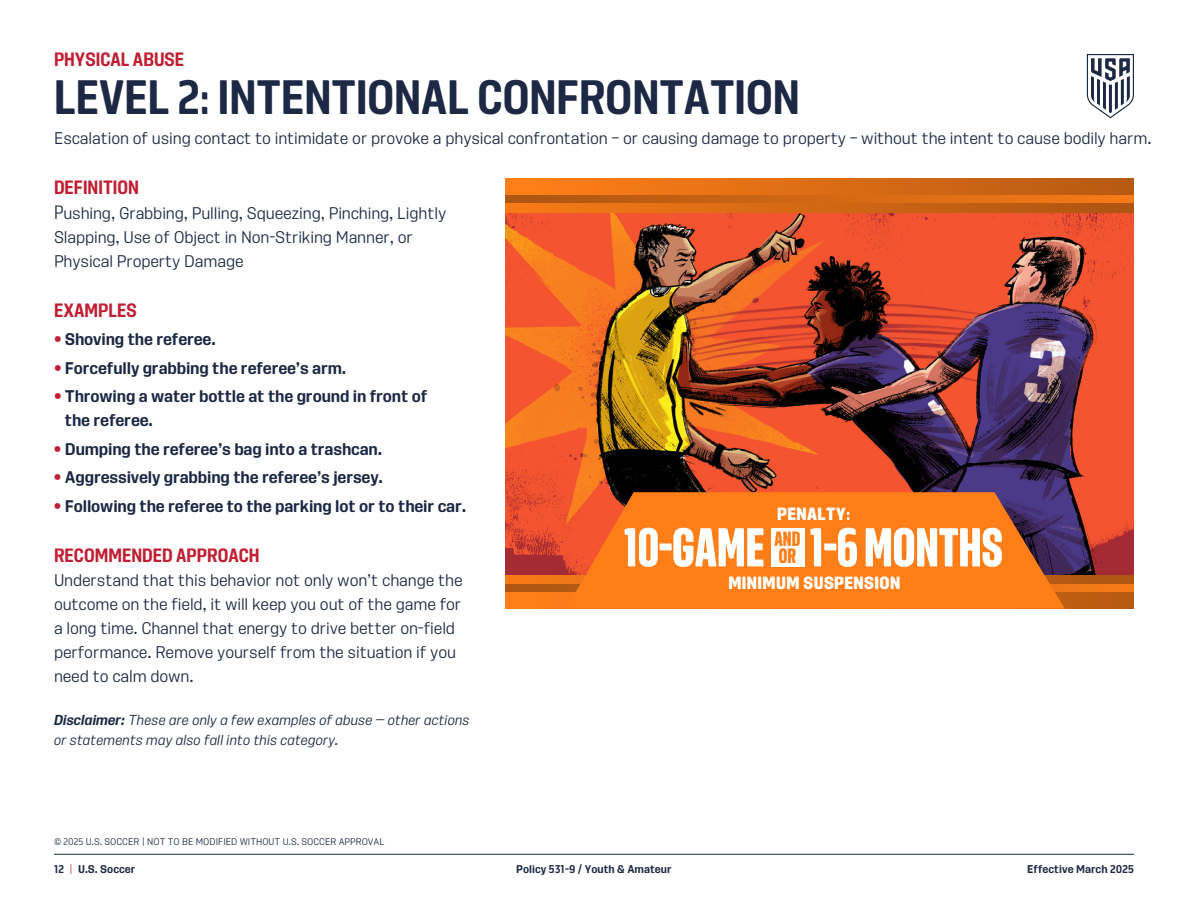
<style>
.page{position:relative;width:1188px;height:918px;background:#fff}
.page>*{position:absolute;margin:0;border:0;box-sizing:border-box;transform-origin:0 0}
.t1{font:900 51px "USSF90 Minutes Display Cond";color:#fff}
.t2{font:700 45px "USSF90 Minutes Display";color:#1c2844}
.t3{font:900 19.35px/16.5px "USSF90 Minutes Display Cond";color:#ff7e17}
.t4{font:700 18px "USSF90 Minutes Display";color:#c11f33}
.t5{font:900 16.5px "USSF90 Minutes Display";letter-spacing:.025em;color:#fff}
.t6{font:300 15.75px/24px "USSF90 Minutes Text";letter-spacing:-.01em;color:#1c2844}
.t7{font:700 15.75px/24px "USSF90 Minutes Text";letter-spacing:-.01em;color:#1c2844}
.t8{font:italic 300 13.5px/19.5px "USSF90 Minutes Text";letter-spacing:-.01em;color:#1c2844}
.t9{font:700 10.5px "USSF90 Minutes Text";color:#1c2844}
.t10{font:300 9px "USSF90 Minutes Text";color:#1c2844}
.s1{font-family:"USSF90 Minutes Display";font-size:18px}
.s2{color:#c11f33}
.s3{font-weight:700}
.s4{font-weight:300;color:#c11f33}
</style>
<div class="page">
<img style="left:505px;top:212px;width:628px;height:363px">
<svg style="left:505px;top:584px;width:628px;height:9px"></svg>
<svg style="left:505px;top:575px;width:628px;height:9px"></svg>
<svg style="left:505px;top:593px;width:628px;height:16px"></svg>
<svg style="left:505px;top:195px;width:628px;height:8px"></svg>
<svg style="left:505px;top:203px;width:628px;height:9px"></svg>
<div style="left:505px;top:178px;width:628px;height:17px;background:linear-gradient(to right,#ff7f17,#b65a12)"></div>
<svg style="left:566px;top:492px;width:499px;height:117px;fill:#ff7e17"></svg>
<div style="left:771px;top:528px;width:33px;height:38px;background:#fff"></div>
<hr style="left:54px;top:854px;width:1080px;height:1px;background:#1c2844">
<svg style="left:1087px;top:54px;width:47px;height:64px"></svg>
<p class="t4" style="left:54px;top:48px;width:132px">PHYSICAL ABUSE</p>
<h2 class="t2" style="left:54px;top:70px;width:747px">LEVEL 2: INTENTIONAL CONFRONTATION</h2>
<p class="t6" style="left:54px;top:125px;width:1099px">Escalation of using contact to intimidate or provoke a physical confrontation – or causing damage to property – without the intent to cause bodily harm.</p>
<p class="t4" style="left:54px;top:176px;width:86px">DEFINITION</p>
<p class="t6" style="left:54px;top:201px;width:394px"><span class="s1">P</span>ushing, Grabbing, Pulling, Squeezing, Pinching, Lightly<br>Slapping, Use of Object in Non-Striking Manner, or<br>Physical Property Damage</p>
<p class="t4" style="left:54px;top:299px;width:84px">EXAMPLES</p>
<p class="t7" style="left:54px;top:327px;width:163px"><span class="s2">•</span> Shoving the referee.</p>
<p class="t7" style="left:54px;top:355px;width:294px"><span class="s2">•</span> Forcefully grabbing the referee’s arm.</p>
<p class="t7" style="left:65px;top:384px;width:364px;text-indent:-11px"><span class="s2">•</span> Throwing a water bottle at the ground in front of the referee.</p>
<p class="t7" style="left:54px;top:437px;width:330px"><span class="s2">•</span> Dumping the referee’s bag into a trashcan.</p>
<p class="t7" style="left:54px;top:465px;width:330px"><span class="s2">•</span> Aggressively grabbing the referee’s jersey.</p>
<p class="t7" style="left:54px;top:494px;width:414px"><span class="s2">•</span> Following the referee to the parking lot or to their car.</p>
<p class="t4" style="left:54px;top:544px;width:207px">RECOMMENDED APPROACH</p>
<p class="t6" style="left:54px;top:567px;width:410px">Understand that this behavior not only won’t change the outcome on the field, it will keep you out of the game for a long time. Channel that energy to drive better on-field performance. Remove yourself from the situation if you need to calm down.</p>
<p class="t8" style="left:54px;top:710px;width:417px"><span class="s3">Disclaimer:</span> These are only a few examples of abuse — other actions or statements may also fall into this category.</p>
<p class="t10" style="left:54px;top:836px;width:332px">© 2025 U.S. SOCCER | NOT TO BE MODIFIED WITHOUT U.S. SOCCER APPROVAL</p>
<p class="t5" style="left:777px;top:504px;width:74px">PENALTY:</p>
<h1 class="t1" style="left:624px;top:518px;width:142px">10-GAME</h1>
<p class="t3" style="left:774px;top:531px;width:28px">AND<br>OR</p>
<h1 class="t1" style="left:810px;top:518px;width:194px">1-6 MONTHS</h1>
<p class="t5" style="left:728px;top:573px;width:173px">MINIMUM SUSPENSION</p>
<p class="t9" style="left:54px;top:862px;width:83px">12 <span class="s4">|</span> U.S. Soccer</p>
<p class="t9" style="left:516px;top:862px;width:157px">Policy 531-9 / Youth &amp; Amateur</p>
<p class="t9" style="left:1027px;top:862px;width:108px">Effective March 2025</p>
</div>
